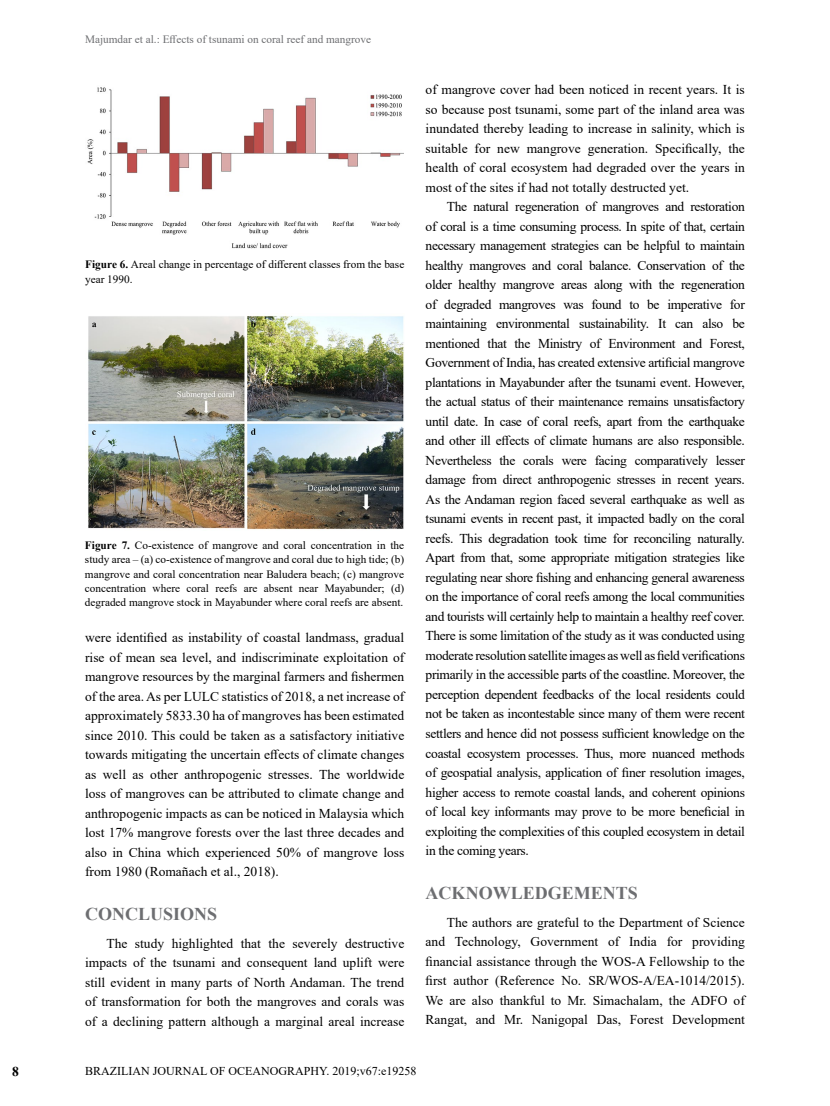
<style>
.page{position:relative;width:830px;height:1106px;background:#fff}
.page>*{position:absolute;margin:0;border:0;box-sizing:border-box;transform-origin:0 0}
.t1{font:700 18px "Times New Roman";color:#6d6e71}
.t2{font:13.5px/19.5px "Times New Roman";color:#000;text-align:justify}
.t3{font:700 13.5px "Times New Roman";color:#000}
.t4{font:12px "Times New Roman";color:#000}
.t5{font:11.25px/14.2px "Times New Roman";color:#000}
.t6{font:11.25px "Times New Roman";color:#6d6e71}
.s1{font-weight:700}
</style>
<div class="page">
<img style="left:87px;top:87px;width:317px;height:162px">
<img style="left:88px;top:315px;width:316px;height:215px">
<p class="t3" style="left:12px;top:1062px;width:8px">8</p>
<p class="t6" style="left:85px;top:31px;width:287px">Majumdar et al.: Effects of tsunami on coral reef and mangrove</p>
<p class="t5" style="left:85px;top:257px;width:320px"><span class="s1">Figure 6.</span> Areal change in percentage of different classes from the base year 1990.</p>
<p class="t5" style="left:85px;top:538px;width:320px;text-align:justify"><span class="s1">Figure 7.</span> Co-existence of mangrove and coral concentration in the study area – (a) co-existence of mangrove and coral due to high tide; (b) mangrove and coral concentration near Baludera beach; (c) mangrove concentration where coral reefs are absent near Mayabunder; (d) degraded mangrove stock in Mayabunder where coral reefs are absent.</p>
<p class="t2" style="left:85px;top:627px;width:320px">were identified as instability of coastal landmass, gradual rise of mean sea level, and indiscriminate exploitation of mangrove resources by the marginal farmers and fishermen of the area. As per LULC statistics of 2018, a net increase of approximately 5833.30 ha of mangroves has been estimated since 2010. This could be taken as a satisfactory initiative towards mitigating the uncertain effects of climate changes as well as other anthropogenic stresses. The worldwide loss of mangroves can be attributed to climate change and anthropogenic impacts as can be noticed in Malaysia which lost 17% mangrove forests over the last three decades and also in China which experienced 50% of mangrove loss from 1980 (Romañach et al., 2018).</p>
<h1 class="t1" style="left:85px;top:900px;width:134px">CONCLUSIONS</h1>
<p class="t2" style="left:85px;top:933px;width:320px;text-indent:21px">The study highlighted that the severely destructive impacts of the tsunami and consequent land uplift were still evident in many parts of North Andaman. The trend of transformation for both the mangroves and corals was of a declining pattern although a marginal areal increase</p>
<p class="t2" style="left:425px;top:80px;width:320px">of mangrove cover had been noticed in recent years. It is so because post tsunami, some part of the inland area was inundated thereby leading to increase in salinity, which is suitable for new mangrove generation. Specifically, the health of coral ecosystem had degraded over the years in most of the sites if had not totally destructed yet.</p>
<p class="t2" style="left:425px;top:197px;width:320px;text-indent:21px">The natural regeneration of mangroves and restoration of coral is a time consuming process. In spite of that, certain necessary management strategies can be helpful to maintain healthy mangroves and coral balance. Conservation of the older healthy mangrove areas along with the regeneration of degraded mangroves was found to be imperative for maintaining environmental sustainability. It can also be mentioned that the Ministry of Environment and Forest, Government of India, has created extensive artificial mangrove plantations in Mayabunder after the tsunami event. However, the actual status of their maintenance remains unsatisfactory until date. In case of coral reefs, apart from the earthquake and other ill effects of climate humans are also responsible.<br>Nevertheless the corals were facing comparatively lesser damage from direct anthropogenic stresses in recent years.<br>As the Andaman region faced several earthquake as well as tsunami events in recent past, it impacted badly on the coral reefs. This degradation took time for reconciling naturally.<br>Apart from that, some appropriate mitigation strategies like regulating near shore fishing and enhancing general awareness on the importance of coral reefs among the local communities and tourists will certainly help to maintain a healthy reef cover.<br>There is some limitation of the study as it was conducted using moderate resolution satellite images as well as field verifications primarily in the accessible parts of the coastline. Moreover, the perception dependent feedbacks of the local residents could not be taken as incontestable since many of them were recent settlers and hence did not possess sufficient knowledge on the coastal ecosystem processes. Thus, more nuanced methods of geospatial analysis, application of finer resolution images, higher access to remote coastal lands, and coherent opinions of local key informants may prove to be more beneficial in exploiting the complexities of this coupled ecosystem in detail in the coming years.</p>
<h1 class="t1" style="left:425px;top:879px;width:214px">ACKNOWLEDGEMENTS</h1>
<p class="t2" style="left:425px;top:912px;width:320px;text-indent:21px">The authors are grateful to the Department of Science and Technology, Government of India for providing financial assistance through the WOS-A Fellowship to the first author (Reference No. SR/WOS-A/EA-1014/2015).<br>We are also thankful to Mr. Simachalam, the ADFO of Rangat, and Mr. Nanigopal Das, Forest Development</p>
<p class="t4" style="left:85px;top:1063px;width:333px">BRAZILIAN JOURNAL OF OCEANOGRAPHY. 2019;v67:e19258</p>
</div>
